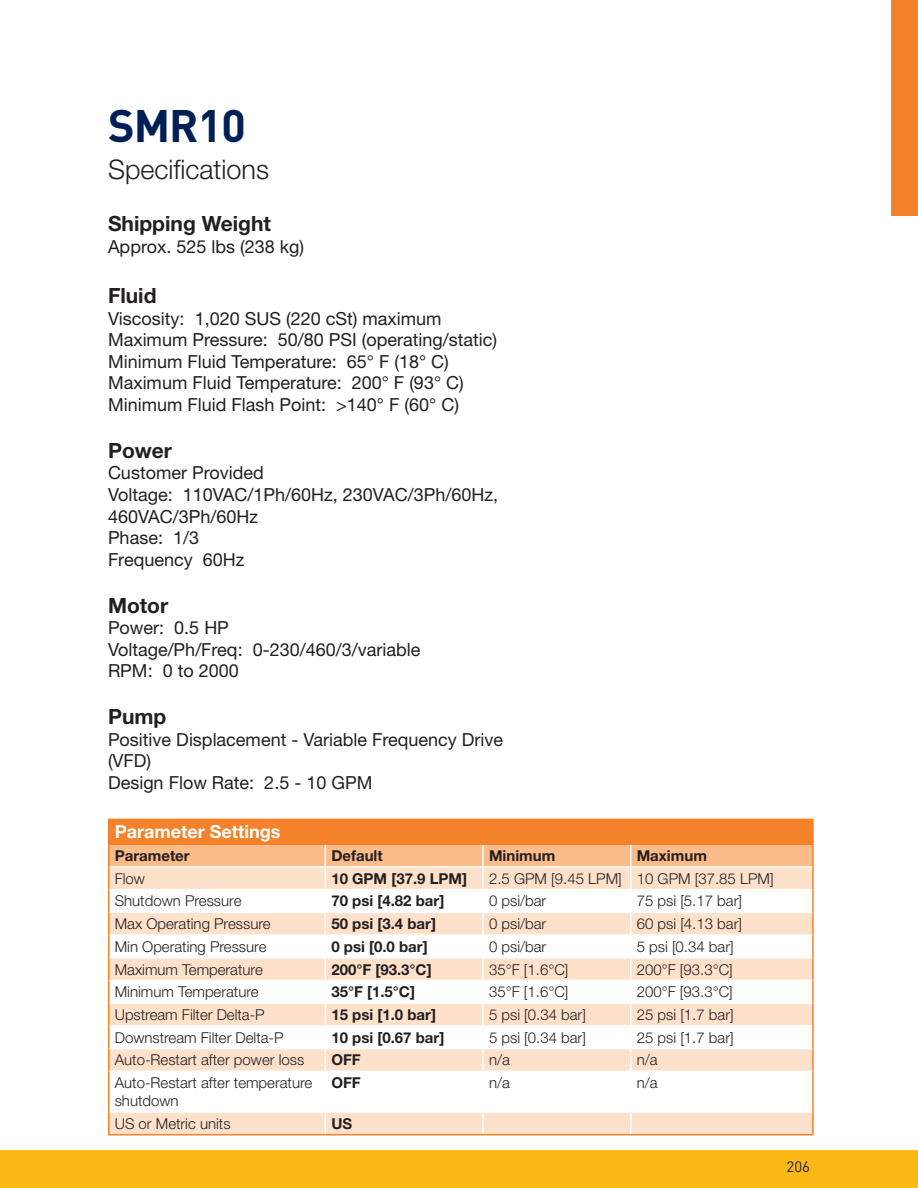
<style>
.page{position:relative;width:918px;height:1188px;background:#fff}
.page>*{position:absolute;margin:0;border:0;box-sizing:border-box;transform-origin:0 0}
.t1{font:700 45px "DINOT";letter-spacing:-.02em;color:#001f56}
.t2{font:300 27px "Helvetica Neue LT Std";color:#231f20}
.t3{font:700 21px "Helvetica Neue LT Std";color:#231f20}
.t4{font:18px/21.6px "Helvetica Neue LT Std";color:#231f20}
.t5{font:700 18px "Helvetica Neue LT Std";color:#fff}
.t6{font:300 15px/18px "Helvetica Neue LT Std";color:#231f20}
.t7{font:700 15px "Helvetica Neue LT Std";color:#231f20}
.t8{font:15px "DINOT";color:#231f20}
</style>
<div class="page">
<div style="left:0;top:1150px;width:918px;height:38px;background:#fcb814"></div>
<div style="left:109px;top:819px;width:704px;height:25px;background:#f4822b"></div>
<div style="left:110px;top:1113px;width:702px;height:21px;background:#fee1ca"></div>
<hr style="left:108px;top:845px;width:2px;height:22px;background:#f4822b">
<hr style="left:812px;top:845px;width:2px;height:22px;background:#f4822b">
<hr style="left:108px;top:867px;width:2px;height:23px;background:#f4822b">
<hr style="left:812px;top:867px;width:2px;height:23px;background:#f4822b">
<hr style="left:108px;top:890px;width:2px;height:22px;background:#f4822b">
<hr style="left:812px;top:890px;width:2px;height:22px;background:#f4822b">
<hr style="left:108px;top:912px;width:2px;height:23px;background:#f4822b">
<hr style="left:812px;top:912px;width:2px;height:23px;background:#f4822b">
<hr style="left:108px;top:935px;width:2px;height:23px;background:#f4822b">
<hr style="left:812px;top:935px;width:2px;height:23px;background:#f4822b">
<hr style="left:108px;top:958px;width:2px;height:23px;background:#f4822b">
<hr style="left:812px;top:958px;width:2px;height:23px;background:#f4822b">
<hr style="left:108px;top:981px;width:2px;height:22px;background:#f4822b">
<hr style="left:812px;top:981px;width:2px;height:22px;background:#f4822b">
<hr style="left:108px;top:1003px;width:2px;height:23px;background:#f4822b">
<hr style="left:812px;top:1003px;width:2px;height:23px;background:#f4822b">
<hr style="left:108px;top:1026px;width:2px;height:23px;background:#f4822b">
<hr style="left:812px;top:1026px;width:2px;height:23px;background:#f4822b">
<hr style="left:108px;top:1049px;width:2px;height:22px;background:#f4822b">
<hr style="left:812px;top:1049px;width:2px;height:22px;background:#f4822b">
<hr style="left:108px;top:1071px;width:2px;height:41px;background:#f4822b">
<hr style="left:812px;top:1071px;width:2px;height:41px;background:#f4822b">
<hr style="left:108px;top:1112px;width:2px;height:22px;background:#f4822b">
<hr style="left:812px;top:1112px;width:2px;height:22px;background:#f4822b">
<hr style="left:108px;top:1134px;width:217px;height:2px;background:#f4822b">
<hr style="left:325px;top:1134px;width:158px;height:2px;background:#f4822b">
<hr style="left:483px;top:1134px;width:148px;height:2px;background:#f4822b">
<hr style="left:631px;top:1134px;width:183px;height:2px;background:#f4822b">
<svg style="left:109px;top:845px;width:704px;height:226px"></svg>
<svg style="left:325px;top:1113px;width:1px;height:21px"></svg>
<hr style="left:482px;top:1113px;width:2px;height:21px;background:#fff">
<svg style="left:630px;top:1113px;width:1px;height:21px"></svg>
<hr style="left:108px;top:819px;width:217px;height:1px;background:#f4822b">
<hr style="left:108px;top:820px;width:2px;height:23px;background:#f4822b">
<hr style="left:631px;top:819px;width:183px;height:1px;background:#f4822b">
<hr style="left:812px;top:820px;width:2px;height:23px;background:#f4822b">
<hr style="left:108px;top:843px;width:217px;height:2px;background:#f4822b">
<hr style="left:325px;top:843px;width:158px;height:2px;background:#f4822b">
<hr style="left:483px;top:843px;width:148px;height:2px;background:#f4822b">
<hr style="left:631px;top:843px;width:183px;height:2px;background:#f4822b">
<div style="left:891px;top:0;width:27px;height:216px;background:#f4822b"></div>
<p class="t1" style="left:108px;top:96px;width:139px">SMR10</p>
<p class="t2" style="left:108px;top:153px;width:163px">Specifications</p>
<p class="t3" style="left:108px;top:211px;width:164px">Shipping Weight</p>
<p class="t4" style="left:108px;top:235px;width:198px">Approx. 525 lbs (238 kg)</p>
<p class="t3" style="left:108px;top:283px;width:50px">Fluid</p>
<p class="t4" style="left:108px;top:307px;width:335px">Viscosity: 1,020 SUS (220 cSt) maximum</p>
<p class="t4" style="left:108px;top:329px;width:391px">Maximum Pressure: 50/80 PSI (operating/static)</p>
<p class="t4" style="left:108px;top:350px;width:342px">Minimum Fluid Temperature: 65° F (18° C)</p>
<p class="t4" style="left:108px;top:372px;width:357px">Maximum Fluid Temperature: 200° F (93° C)</p>
<p class="t4" style="left:108px;top:394px;width:352px">Minimum Fluid Flash Point: &gt;140° F (60° C)</p>
<p class="t3" style="left:108px;top:437px;width:66px">Power</p>
<p class="t4" style="left:108px;top:462px;width:157px">Customer Provided</p>
<p class="t4" style="left:108px;top:484px;width:392px">Voltage: 110VAC/1Ph/60Hz, 230VAC/3Ph/60Hz,<br>460VAC/3Ph/60Hz</p>
<p class="t4" style="left:108px;top:527px;width:93px">Phase: 1/3</p>
<p class="t4" style="left:108px;top:548px;width:138px">Frequency 60Hz</p>
<p class="t3" style="left:108px;top:592px;width:62px">Motor</p>
<p class="t4" style="left:108px;top:617px;width:122px">Power: 0.5 HP</p>
<p class="t4" style="left:108px;top:638px;width:314px">Voltage/Ph/Freq: 0-230/460/3/variable</p>
<p class="t4" style="left:108px;top:660px;width:132px">RPM: 0 to 2000</p>
<p class="t3" style="left:108px;top:704px;width:60px">Pump</p>
<p class="t4" style="left:108px;top:728px;width:397px">Positive Displacement - Variable Frequency Drive (VFD)</p>
<p class="t4" style="left:108px;top:772px;width:266px">Design Flow Rate: 2.5 - 10 GPM</p>
<p class="t5" style="left:115px;top:821px;width:167px">Parameter Settings</p>
<p class="t7" style="left:115px;top:846px;width:76px">Parameter</p>
<p class="t7" style="left:331px;top:846px;width:53px">Default</p>
<p class="t7" style="left:489px;top:846px;width:68px">Minimum</p>
<p class="t7" style="left:637px;top:846px;width:72px">Maximum</p>
<p class="t6" style="left:115px;top:869px;width:32px">Flow</p>
<p class="t7" style="left:331px;top:869px;width:137px">10 GPM [37.9 LPM]</p>
<p class="t6" style="left:489px;top:869px;width:134px">2.5 GPM [9.45 LPM]</p>
<p class="t6" style="left:637px;top:869px;width:139px">10 GPM [37.85 LPM]</p>
<p class="t6" style="left:115px;top:892px;width:128px">Shutdown Pressure</p>
<p class="t7" style="left:331px;top:892px;width:115px">70 psi [4.82 bar]</p>
<p class="t6" style="left:489px;top:892px;width:59px">0 psi/bar</p>
<p class="t6" style="left:637px;top:892px;width:107px">75 psi [5.17 bar]</p>
<p class="t6" style="left:115px;top:914px;width:157px">Max Operating Pressure</p>
<p class="t7" style="left:331px;top:914px;width:106px">50 psi [3.4 bar]</p>
<p class="t6" style="left:489px;top:914px;width:59px">0 psi/bar</p>
<p class="t6" style="left:637px;top:914px;width:107px">60 psi [4.13 bar]</p>
<p class="t6" style="left:115px;top:937px;width:153px">Min Operating Pressure</p>
<p class="t7" style="left:331px;top:937px;width:98px">0 psi [0.0 bar]</p>
<p class="t6" style="left:489px;top:937px;width:59px">0 psi/bar</p>
<p class="t6" style="left:637px;top:937px;width:98px">5 psi [0.34 bar]</p>
<p class="t6" style="left:115px;top:960px;width:150px">Maximum Temperature</p>
<p class="t7" style="left:331px;top:960px;width:102px">200°F [93.3°C]</p>
<p class="t6" style="left:489px;top:960px;width:81px">35°F [1.6°C]</p>
<p class="t6" style="left:637px;top:960px;width:98px">200°F [93.3°C]</p>
<p class="t6" style="left:115px;top:983px;width:145px">Minimum Temperature</p>
<p class="t7" style="left:331px;top:983px;width:85px">35°F [1.5°C]</p>
<p class="t6" style="left:489px;top:983px;width:81px">35°F [1.6°C]</p>
<p class="t6" style="left:637px;top:983px;width:98px">200°F [93.3°C]</p>
<p class="t6" style="left:115px;top:1005px;width:152px">Upstream Filter Delta-P</p>
<p class="t7" style="left:331px;top:1005px;width:106px">15 psi [1.0 bar]</p>
<p class="t6" style="left:489px;top:1005px;width:98px">5 psi [0.34 bar]</p>
<p class="t6" style="left:637px;top:1005px;width:98px">25 psi [1.7 bar]</p>
<p class="t6" style="left:115px;top:1028px;width:170px">Downstream Filter Delta-P</p>
<p class="t7" style="left:331px;top:1028px;width:115px">10 psi [0.67 bar]</p>
<p class="t6" style="left:489px;top:1028px;width:98px">5 psi [0.34 bar]</p>
<p class="t6" style="left:637px;top:1028px;width:98px">25 psi [1.7 bar]</p>
<p class="t6" style="left:115px;top:1051px;width:191px">Auto-Restart after power loss</p>
<p class="t7" style="left:331px;top:1051px;width:31px">OFF</p>
<p class="t6" style="left:489px;top:1051px;width:22px">n/a</p>
<p class="t6" style="left:637px;top:1051px;width:22px">n/a</p>
<p class="t6" style="left:115px;top:1073px;width:199px">Auto-Restart after temperature shutdown</p>
<p class="t7" style="left:331px;top:1073px;width:31px">OFF</p>
<p class="t6" style="left:489px;top:1073px;width:22px">n/a</p>
<p class="t6" style="left:637px;top:1073px;width:22px">n/a</p>
<p class="t6" style="left:115px;top:1114px;width:117px">US or Metric units</p>
<p class="t7" style="left:331px;top:1114px;width:22px">US</p>
<p class="t8" style="left:787px;top:1156px;width:25px">206</p>
</div>
